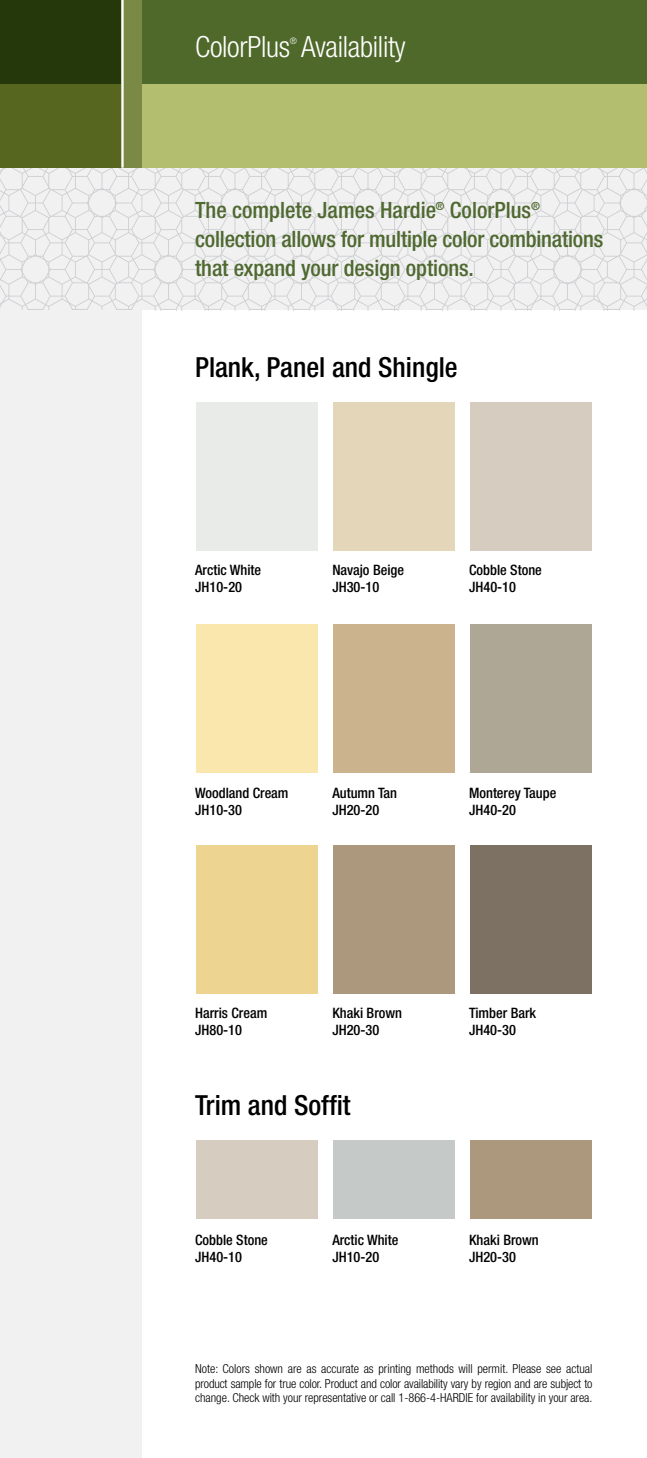
<style>
.page{position:relative;width:647px;height:1458px;background:#fff}
.page>*{position:absolute;margin:0;border:0;box-sizing:border-box;transform-origin:0 0}
.t1{font:300 condensed 29.25px "Helvetica Neue";letter-spacing:-.01em;color:#fff}
.t2{font:500 condensed 27.68px "Helvetica Neue";color:#000}
.t3{font:500 condensed 22.5px/29.2px "Helvetica Neue";letter-spacing:-.005em;color:#4f6930}
.t4{font:500 condensed 14.4px/16.9px "Helvetica Neue";color:#000}
.t5{font:300 condensed 12.38px/14.6px "Helvetica Neue";letter-spacing:-.005em;color:#000;text-align:justify}
.t6{font:300 condensed 9px "Helvetica Neue";color:#fff}
</style>
<div class="page">
<svg style="left:0;top:168px;width:647px;height:142px;fill:#f1f1f2"></svg>
<div style="left:0;top:0;width:647px;height:84px;background:#4f692a"></div>
<div style="left:0;top:84px;width:647px;height:84px;background:#b4be6f"></div>
<svg style="left:0;top:0;width:121px;height:168px;background:#3d4f14"></svg>
<div style="left:121px;top:0;width:21px;height:168px;background:#7a8945"></div>
<hr style="left:121px;top:0;width:3px;height:168px;background:#fff">
<div style="left:196px;top:402px;width:121px;height:148px;background:#e9ebe8"></div>
<div style="left:333px;top:402px;width:121px;height:148px;background:#e4d7b9"></div>
<div style="left:470px;top:402px;width:121px;height:148px;background:#d6cdc0"></div>
<div style="left:196px;top:625px;width:121px;height:148px;background:#f9e7ad"></div>
<div style="left:333px;top:625px;width:121px;height:148px;background:#cab38d"></div>
<div style="left:470px;top:625px;width:121px;height:148px;background:#aea796"></div>
<div style="left:196px;top:845px;width:121px;height:149px;background:#edd490"></div>
<div style="left:333px;top:845px;width:121px;height:149px;background:#ab987d"></div>
<div style="left:470px;top:845px;width:121px;height:149px;background:#7d7163"></div>
<div style="left:196px;top:1141px;width:121px;height:78px;background:#d6cdc0"></div>
<div style="left:333px;top:1141px;width:121px;height:78px;background:#c5cac8"></div>
<div style="left:470px;top:1141px;width:121px;height:78px;background:#ab987d"></div>
<div style="left:0;top:310px;width:142px;height:1148px;background:#f1f1f2"></div>
<h1 class="t1" style="left:195px;top:29px;width:212px">ColorPlus Availability</h1>
<p class="t6" style="left:290px;top:36px;width:9px">®</p>
<h3 class="t3" style="left:195px;top:195px;width:409px">The complete James Hardie<sup>®</sup> ColorPlus<sup>® </sup>collection allows for multiple color combinations that expand your design options.</h3>
<h2 class="t2" style="left:195px;top:351px;width:264px">Plank, Panel and Shingle</h2>
<p class="t4" style="left:195px;top:561px;width:68px">Arctic White<br>JH10-20</p>
<p class="t4" style="left:332px;top:561px;width:73px">Navajo Beige<br>JH30-10</p>
<p class="t4" style="left:469px;top:561px;width:74px">Cobble Stone<br>JH40-10</p>
<p class="t4" style="left:195px;top:784px;width:95px">Woodland Cream<br>JH10-30</p>
<p class="t4" style="left:332px;top:784px;width:66px">Autumn Tan<br>JH20-20</p>
<p class="t4" style="left:469px;top:784px;width:89px">Monterey Taupe<br>JH40-20</p>
<p class="t4" style="left:195px;top:1004px;width:74px">Harris Cream<br>JH80-10</p>
<p class="t4" style="left:332px;top:1004px;width:71px">Khaki Brown<br>JH20-30</p>
<p class="t4" style="left:469px;top:1004px;width:69px">Timber Bark<br>JH40-30</p>
<h2 class="t2" style="left:195px;top:1088px;width:157px">Trim and Soffit</h2>
<p class="t4" style="left:195px;top:1231px;width:74px">Cobble Stone<br>JH40-10</p>
<p class="t4" style="left:332px;top:1231px;width:68px">Arctic White<br>JH10-20</p>
<p class="t4" style="left:469px;top:1231px;width:71px">Khaki Brown<br>JH20-30</p>
<p class="t5" style="left:195px;top:1361px;width:399px">Note: Colors shown are as accurate as printing methods will permit. Please see actual product sample for true color. Product and color availability vary by region and are subject to change. Check with your representative or call 1-866-4-HARDIE for availability in your area.</p>
</div>
